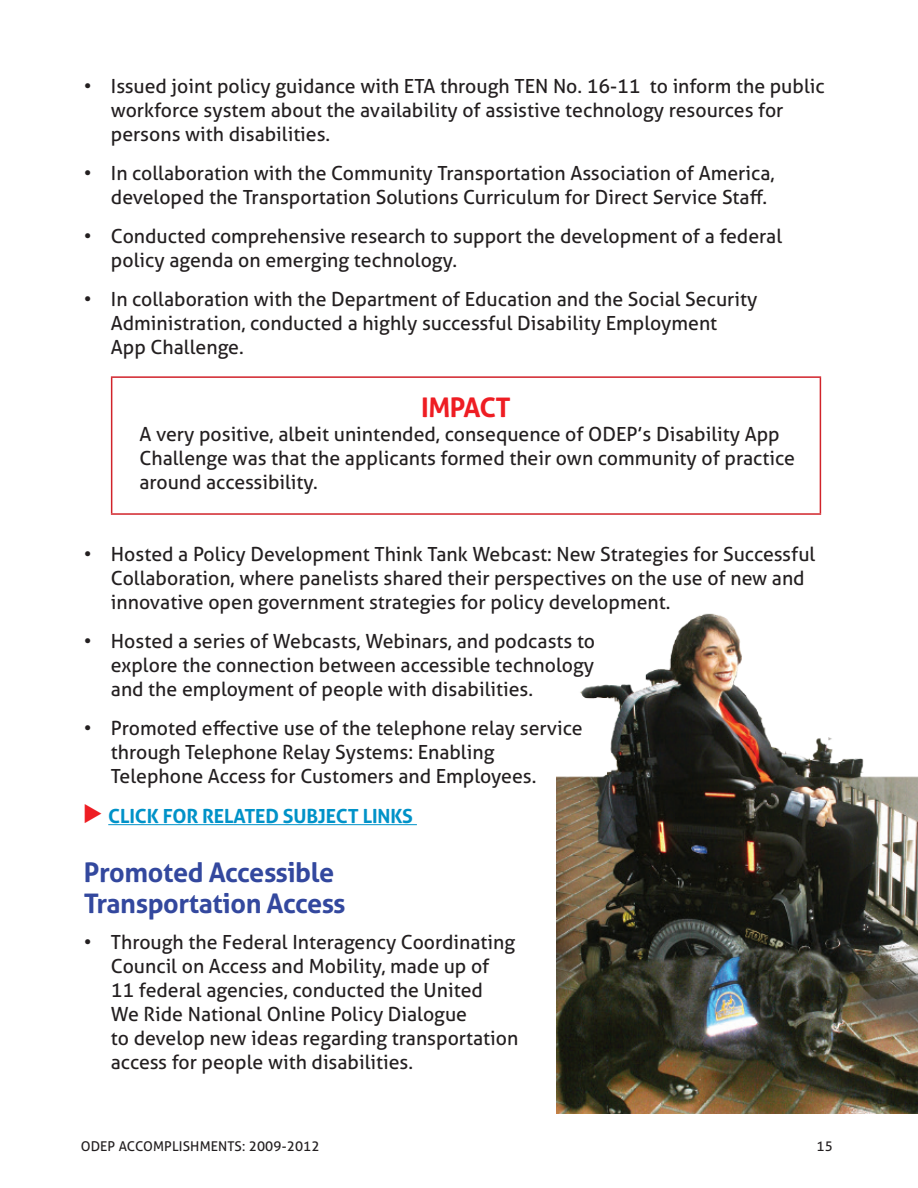
<style>
.page{position:relative;width:918px;height:1188px;background:#fff}
.page>*{position:absolute;margin:0;border:0;box-sizing:border-box;transform-origin:0 0}
.t1{font:700 27px/31.5px "Aller";letter-spacing:-.015em;color:#33489e}
.t2{font:700 27px "Aller";letter-spacing:-.02em;color:#ee1d23}
.t3{font:19.5px/24px "Aller";color:#231f20}
.t4{font:700 19.5px "Aller";letter-spacing:-.01em;color:#0092c8}
.t5{font:13.5px "Aller";letter-spacing:.01em;color:#231f20}
.s1{font-family:"Mathematical Pi Six";font-weight:400;font-size:26.1px;color:#ee1d23}
</style>
<div class="page">
<hr style="left:108px;top:824px;width:309px;height:1px;background:#0092c8">
<hr style="left:111px;top:376px;width:710px;height:2px;background:#d1232a">
<hr style="left:111px;top:378px;width:1px;height:135px;background:#d1232a">
<hr style="left:820px;top:378px;width:1px;height:135px;background:#d1232a">
<hr style="left:111px;top:513px;width:710px;height:2px;background:#d1232a">
<img style="left:556px;top:613px;width:362px;height:500px">
<p class="t3" style="left:111px;top:74px;width:715px;text-indent:-27px">• Issued joint policy guidance with ETA through TEN No. 16-11 to inform the public workforce system about the availability of assistive technology resources for persons with disabilities.</p>
<p class="t3" style="left:111px;top:161px;width:665px;text-indent:-27px">• In collaboration with the Community Transportation Association of America, developed the Transportation Solutions Curriculum for Direct Service Staff.</p>
<p class="t3" style="left:111px;top:224px;width:673px;text-indent:-27px">• Conducted comprehensive research to support the development of a federal policy agenda on emerging technology.</p>
<p class="t3" style="left:111px;top:287px;width:648px;text-indent:-27px">• In collaboration with the Department of Education and the Social Security<br>Administration, conducted a highly successful Disability Employment<br>App Challenge.</p>
<p class="t2" style="left:421px;top:391px;width:91px">IMPACT</p>
<p class="t3" style="left:139px;top:422px;width:657px">A very positive, albeit unintended, consequence of ODEP’s Disability App<br>Challenge was that the applicants formed their own community of practice around accessibility.</p>
<p class="t3" style="left:111px;top:542px;width:706px;text-indent:-27px">• Hosted a Policy Development Think Tank Webcast: New Strategies for Successful<br>Collaboration, where panelists shared their perspectives on the use of new and</p>
<p class="t3" style="left:111px;top:590px;width:561px">innovative open government strategies for policy development.</p>
<p class="t3" style="left:111px;top:629px;width:486px;text-align:justify;text-indent:-27px">• Hosted a series of Webcasts, Webinars, and podcasts to explore the connection between accessible technology and the employment of people with disabilities.</p>
<p class="t3" style="left:111px;top:716px;width:473px;text-indent:-27px">• Promoted effective use of the telephone relay service through Telephone Relay Systems: Enabling<br>Telephone Access for Customers and Employees.</p>
<p class="t4" style="left:84px;top:804px;width:331px"><span class="s1">c</span> CLICK FOR RELATED SUBJECT LINKS</p>
<p class="t1" style="left:84px;top:856px;width:263px">Promoted Accessible<br>Transportation Access</p>
<p class="t3" style="left:111px;top:930px;width:409px;text-indent:-27px">• Through the Federal Interagency Coordinating Council on Access and Mobility, made up of<br>11 federal agencies, conducted the United<br>We Ride National Online Policy Dialogue<br>to develop new ideas regarding transportation access for people with disabilities.</p>
<p class="t5" style="left:81px;top:1138px;width:240px">ODEP ACCOMPLISHMENTS: 2009-2012</p>
<p class="t5" style="left:817px;top:1138px;width:18px">15</p>
</div>
